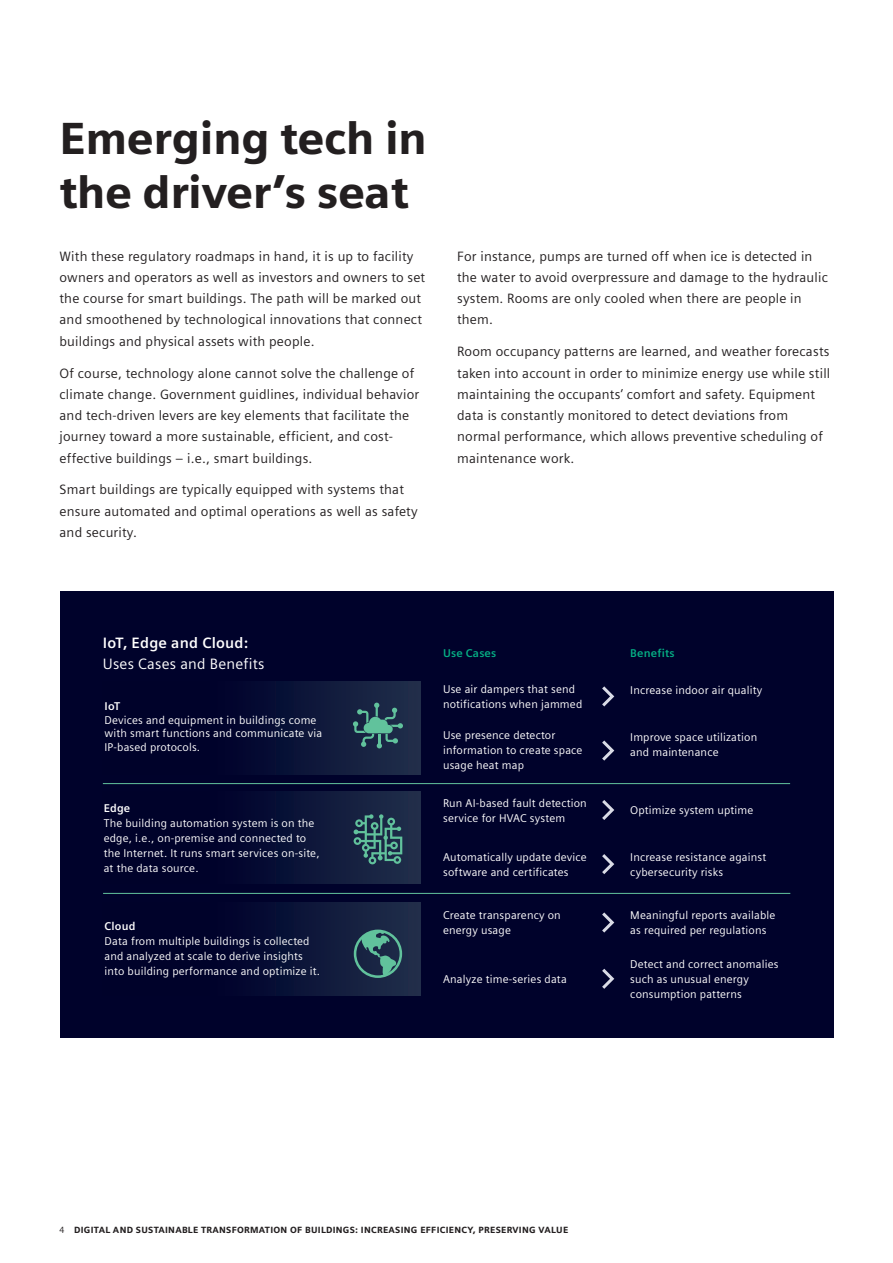
<style>
.page{position:relative;width:893px;height:1263px;background:#fff}
.page>*{position:absolute;margin:0;border:0;box-sizing:border-box;transform-origin:0 0}
._02__Headline_30pt_120{font:900 45px/54px "Siemens Sans";letter-spacing:-.01em;color:#231f20}
._05__Copy_9pt_5mm{font:15px/21px "Siemens Sans";letter-spacing:.015em;color:#fff}
._05__Copy_9pt_5mm-2{font:13.5px/21.3px "Siemens Sans";letter-spacing:.015em;color:#231f20}
._05__Copy_9pt_5mm-3{font:11.25px/15px "Siemens Sans";letter-spacing:.015em;color:#fff}
._05__Copy_9pt_5mm-4{font:700 11.25px "Siemens Sans";letter-spacing:.015em;color:#05b085}
.t1{font:900 9px "Siemens Sans";letter-spacing:.03em;color:#231f20}
.s1{font-weight:700}
.s2{font-weight:400}
</style>
<div class="page">
<div style="left:60px;top:591px;width:773px;height:446px;background:#00022b"></div>
<hr style="left:103px;top:783px;width:687px;height:1px;background:#62c39d">
<hr style="left:103px;top:893px;width:687px;height:1px;background:#62c39d">
<div style="left:103px;top:902px;width:317px;height:93px;background:linear-gradient(to right,#000023,#1c2a48)"></div>
<div style="left:103px;top:791px;width:317px;height:93px;background:linear-gradient(to right,#000023,#1b2947)"></div>
<div style="left:103px;top:682px;width:317px;height:92px;background:linear-gradient(to right,#000023,#1b2947)"></div>
<svg style="left:353px;top:703px;width:50px;height:45px;background:#305860"></svg>
<svg style="left:354px;top:814px;width:48px;height:50px;background:#356266"></svg>
<div style="left:354px;top:929px;width:48px;height:49px;border:3px solid #61c29c;border-radius:50%"></div>
<svg style="left:361px;top:930px;width:35px;height:46px;background:#38696a"></svg>
<svg style="left:602px;top:686px;width:12px;height:20px"></svg>
<svg style="left:602px;top:740px;width:12px;height:21px"></svg>
<svg style="left:602px;top:800px;width:12px;height:20px"></svg>
<svg style="left:602px;top:854px;width:12px;height:20px"></svg>
<svg style="left:602px;top:912px;width:12px;height:20px"></svg>
<svg style="left:602px;top:969px;width:12px;height:20px"></svg>
<p class="_02__Headline_30pt_120" style="left:60px;top:109px;width:369px">Emerging tech in the driver’s seat</p>
<p class="_05__Copy_9pt_5mm-2" style="left:60px;top:244px;width:367px">With these regulatory roadmaps in hand, it is up to facility owners and operators as well as investors and owners to set the course for smart buildings. The path will be marked out and smoothened by technological innovations that connect buildings and physical assets with people.</p>
<p class="_05__Copy_9pt_5mm-2" style="left:60px;top:361px;width:361px">Of course, technology alone cannot solve the challenge of climate change. Government guidlines, individual behavior and tech-driven levers are key elements that facilitate the journey toward a more sustainable, efficient, and cost&shy;effective buildings – i.e., smart buildings.</p>
<p class="_05__Copy_9pt_5mm-2" style="left:60px;top:478px;width:360px">Smart buildings are typically equipped with systems that ensure automated and optimal operations as well as safety and security.</p>
<p class="_05__Copy_9pt_5mm-2" style="left:457px;top:244px;width:372px">For instance, pumps are turned off when ice is detected in the water to avoid overpressure and damage to the hydraulic system. Rooms are only cooled when there are people in them.</p>
<p class="_05__Copy_9pt_5mm-2" style="left:457px;top:340px;width:375px">Room occupancy patterns are learned, and weather forecasts taken into account in order to minimize energy use while still maintaining the occupants’ comfort and safety. Equipment data is constantly monitored to detect deviations from normal performance, which allows preventive scheduling of maintenance work.</p>
<p class="_05__Copy_9pt_5mm" style="left:103px;top:631px;width:163px"><span class="s1">IoT, Edge and Cloud:<br></span>Uses Cases and Benefits</p>
<p class="_05__Copy_9pt_5mm-3" style="left:105px;top:699px;width:219px;line-height:13.5px"><span class="s1">IoT<br></span>Devices and equipment in buildings come with smart functions and communicate via<br>IP-based protocols.</p>
<p class="_05__Copy_9pt_5mm-3" style="left:104px;top:799px;width:217px"><span class="s1">Edge<br></span>The building automation system is on the edge, i.e., on-premise and connected to the Internet. It runs smart services on-site, at the data source.</p>
<p class="_05__Copy_9pt_5mm-3" style="left:105px;top:918px;width:217px"><span class="s1">Cloud<br></span>Data from multiple buildings is collected and analyzed at scale to derive insights into building performance and optimize it.</p>
<p class="_05__Copy_9pt_5mm-4" style="left:443px;top:644px;width:55px">Use Cases</p>
<p class="_05__Copy_9pt_5mm-3" style="left:443px;top:681px;width:141px">Use air dampers that send notifications when jammed</p>
<p class="_05__Copy_9pt_5mm-3" style="left:443px;top:727px;width:141px">Use presence detector information to create space usage heat map</p>
<p class="_05__Copy_9pt_5mm-3" style="left:443px;top:794px;width:145px">Run AI-based fault detection service for HVAC system</p>
<p class="_05__Copy_9pt_5mm-3" style="left:443px;top:848px;width:145px">Automatically update device software and certificates</p>
<p class="_05__Copy_9pt_5mm-3" style="left:443px;top:907px;width:119px">Create transparency on energy usage</p>
<p class="_05__Copy_9pt_5mm-3" style="left:443px;top:970px;width:125px">Analyze time-series data</p>
<p class="_05__Copy_9pt_5mm-4" style="left:630px;top:644px;width:46px">Benefits</p>
<p class="_05__Copy_9pt_5mm-3" style="left:630px;top:682px;width:133px">Increase indoor air quality</p>
<p class="_05__Copy_9pt_5mm-3" style="left:630px;top:728px;width:128px">Improve space utilization and maintenance</p>
<p class="_05__Copy_9pt_5mm-3" style="left:630px;top:802px;width:125px">Optimize system uptime</p>
<p class="_05__Copy_9pt_5mm-3" style="left:630px;top:848px;width:137px">Increase resistance against cybersecurity risks</p>
<p class="_05__Copy_9pt_5mm-3" style="left:630px;top:907px;width:147px">Meaningful reports available as required per regulations</p>
<p class="_05__Copy_9pt_5mm-3" style="left:630px;top:955px;width:150px">Detect and correct anomalies such as unusual energy consumption patterns</p>
<p class="t1" style="left:60px;top:1223px;width:510px"><span class="s2">4</span> DIGITAL AND SUSTAINABLE TRANSFORMATION OF BUILDINGS: INCREASING EFFICIENCY, PRESERVING VALUE</p>
</div>
